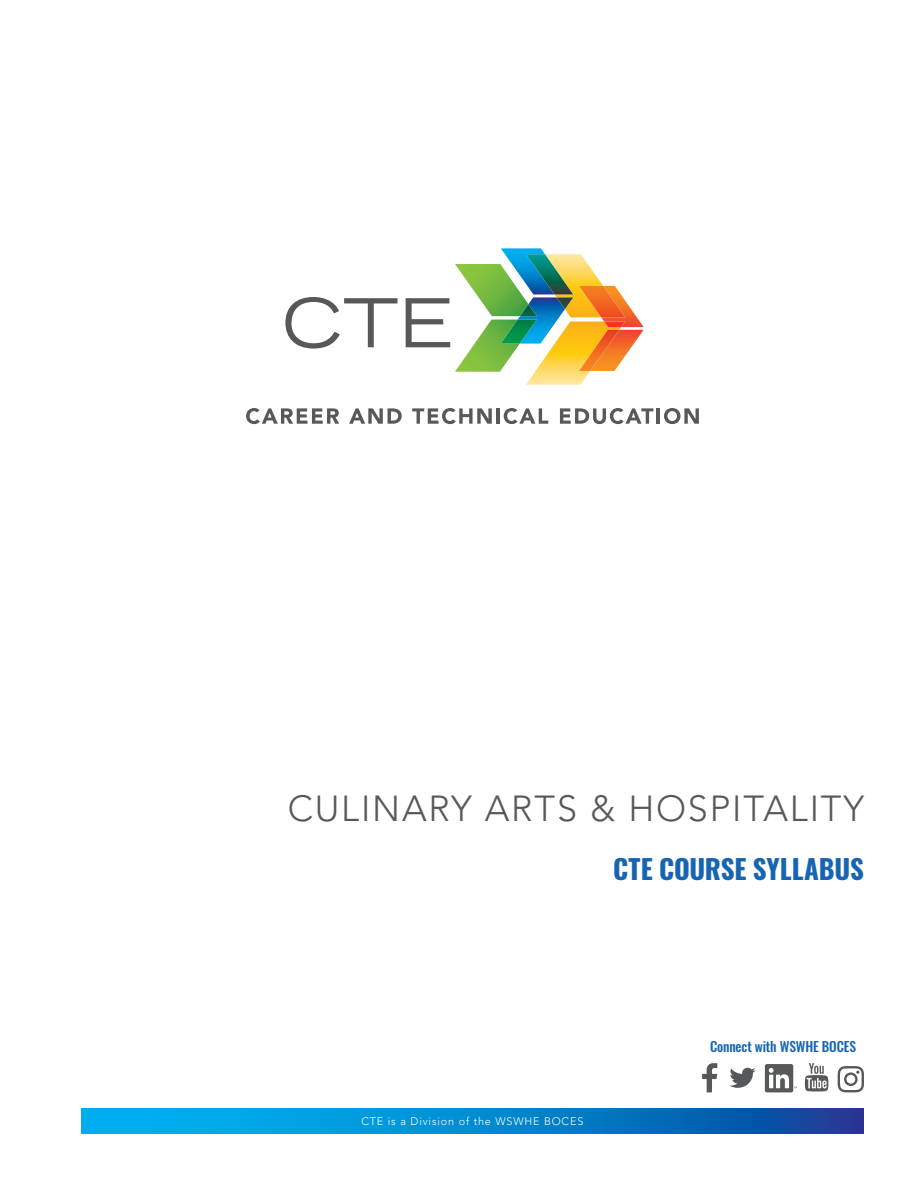
<style>
.page{position:relative;width:918px;height:1188px;background:#fff}
.page>*{position:absolute;margin:0;border:0;box-sizing:border-box;transform-origin:0 0}
.Head{font:300 36px "Avenir";letter-spacing:.05em;color:#57585a}
.t1{font:700 27px "Oswald";letter-spacing:-.005em;color:#1765b2}
.t2{font:500 13.5px "Oswald";letter-spacing:-.01em;color:#1765b2}
.t3{font:300 10.8px "Avenir";letter-spacing:.075em;color:#fff}
</style>
<div class="page">
<svg style="left:81px;top:1108px;width:783px;height:26px;background:#0383cc"></svg>
<svg style="left:246px;top:408px;width:93px;height:16px"></svg>
<svg style="left:349px;top:408px;width:53px;height:16px"></svg>
<svg style="left:412px;top:408px;width:80px;height:16px"></svg>
<hr style="left:496px;top:408px;width:4px;height:16px;background:#57585a">
<svg style="left:504px;top:408px;width:44px;height:16px"></svg>
<svg style="left:560px;top:408px;width:93px;height:16px"></svg>
<hr style="left:657px;top:408px;width:3px;height:16px;background:#57585a">
<svg style="left:664px;top:408px;width:35px;height:16px"></svg>
<svg style="left:285px;top:297px;width:112px;height:52px"></svg>
<svg style="left:406px;top:248px;width:238px;height:137px"></svg>
<img style="left:501px;top:320px;width:36px;height:24px">
<svg style="left:805px;top:1063px;width:23px;height:28px"></svg>
<svg style="left:702px;top:1063px;width:15px;height:29px"></svg>
<svg style="left:729px;top:1068px;width:27px;height:20px"></svg>
<svg style="left:838px;top:1066px;width:26px;height:26px"></svg>
<div style="left:765px;top:1064px;width:28px;height:28px;background:#57585a;border-radius:2px"></div>
<svg style="left:769px;top:1068px;width:28px;height:20px"></svg>
<p class="Head" style="left:288px;top:788px;width:578px">CULINARY ARTS &amp; HOSPITALITY</p>
<p class="t1" style="left:613px;top:851px;width:252px">CTE COURSE SYLLABUS</p>
<p class="t3" style="left:361px;top:1115px;width:223px">CTE is a Division of the WSWHE BOCES</p>
<p class="t2" style="left:710px;top:1037px;width:148px">Connect with WSWHE BOCES</p>
</div>
